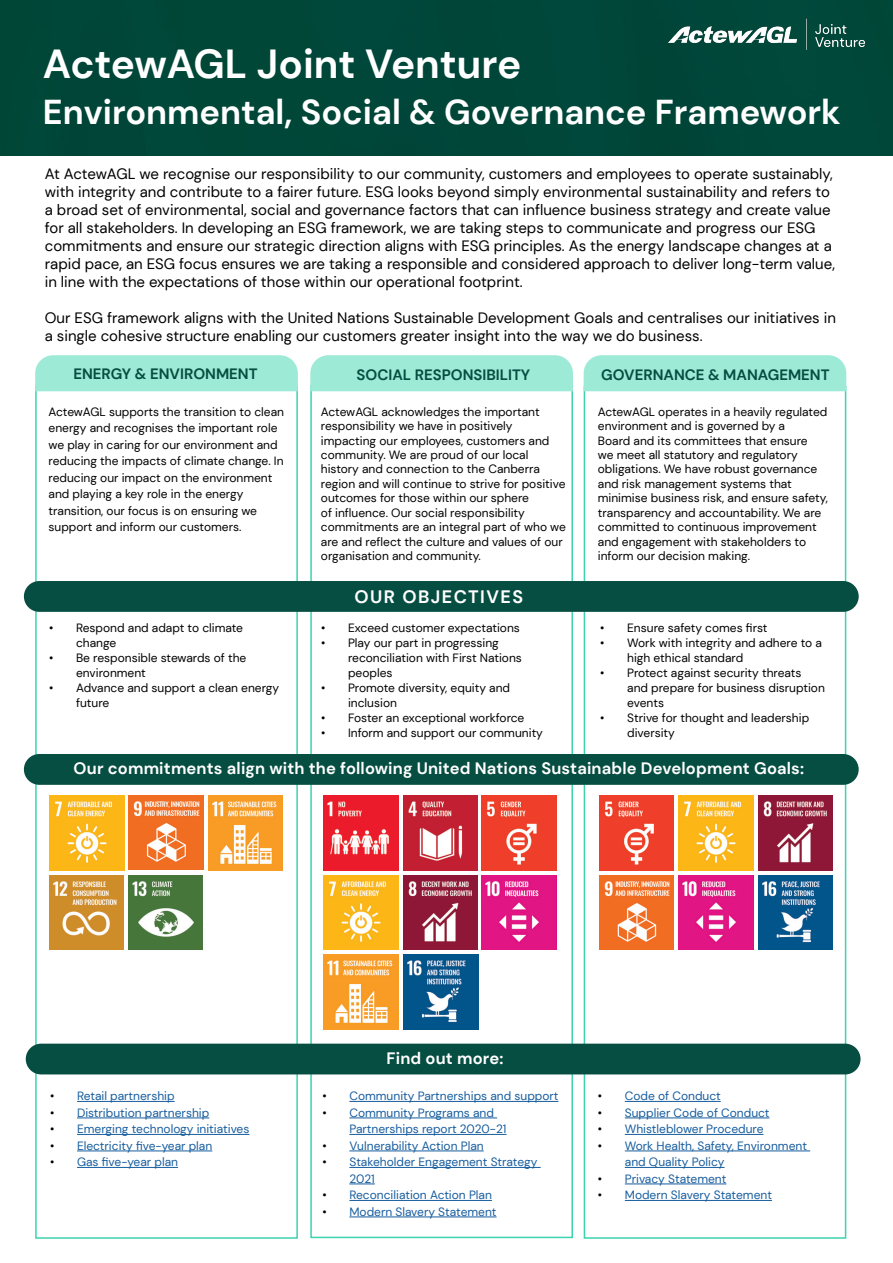
<style>
.page{position:relative;width:893px;height:1263px;background:#fff}
.page>*{position:absolute;margin:0;border:0;box-sizing:border-box;transform-origin:0 0}
.t1{font:700 40.5px "DM Sans";color:#fff}
.t2{font:700 34.5px "DM Sans";color:#fff}
.Objectives{font:700 18px "DM Sans";letter-spacing:.08em;color:#fff}
.Objectives-2{font:700 16.5px "DM Sans";letter-spacing:.01em;color:#fff}
.Objective_descriptor{font:15px/18px "DM Sans";color:#000}
.Objectives-3{font:700 15px "DM Sans";color:#064d42}
.Objective_descriptor-2{font:12px/14.4px "DM Sans";color:#000}
.t3{font:12px/16.5px "DM Sans";color:#175d9e}
.s1{color:#000}
</style>
<div class="page">
<div style="left:310px;top:385px;width:263px;height:853px;border:2px solid #3bd4ae"></div>
<div style="left:35px;top:386px;width:263px;height:853px;border:2px solid #3bd4ae"></div>
<div style="left:584px;top:386px;width:262px;height:853px;border:2px solid #3bd4ae"></div>
<div style="left:0;top:0;width:893px;height:155px;background:#004739"></div>
<div style="left:584px;top:355px;width:262px;height:36px;background:#9dead6"></div>
<div style="left:26px;top:1044px;width:834px;height:30px;background:#064d42;border-radius:15px"></div>
<hr style="left:77px;top:1101px;width:98px;height:1px;background:#175d9e">
<hr style="left:77px;top:1117px;width:132px;height:1px;background:#175d9e">
<hr style="left:77px;top:1134px;width:172px;height:1px;background:#175d9e">
<hr style="left:77px;top:1150px;width:135px;height:1px;background:#175d9e">
<hr style="left:77px;top:1167px;width:101px;height:1px;background:#175d9e">
<hr style="left:349px;top:1101px;width:209px;height:1px;background:#175d9e">
<hr style="left:349px;top:1117px;width:148px;height:1px;background:#175d9e">
<hr style="left:349px;top:1134px;width:157px;height:1px;background:#175d9e">
<hr style="left:349px;top:1150px;width:135px;height:1px;background:#175d9e">
<hr style="left:349px;top:1167px;width:192px;height:1px;background:#175d9e">
<svg style="left:349px;top:1183px;width:26px;height:1px"></svg>
<hr style="left:349px;top:1200px;width:143px;height:1px;background:#175d9e">
<hr style="left:349px;top:1216px;width:148px;height:1px;background:#175d9e">
<hr style="left:625px;top:1101px;width:96px;height:1px;background:#175d9e">
<hr style="left:625px;top:1117px;width:144px;height:1px;background:#175d9e">
<hr style="left:625px;top:1134px;width:138px;height:1px;background:#175d9e">
<hr style="left:625px;top:1150px;width:185px;height:1px;background:#175d9e">
<hr style="left:625px;top:1167px;width:99px;height:1px;background:#175d9e">
<hr style="left:625px;top:1183px;width:101px;height:1px;background:#175d9e">
<hr style="left:625px;top:1200px;width:147px;height:1px;background:#175d9e">
<img style="left:324px;top:796px;width:75px;height:74px">
<div style="left:24px;top:754px;width:835px;height:31px;background:#064d42;border-radius:15px"></div>
<img style="left:403px;top:796px;width:75px;height:74px">
<img style="left:482px;top:796px;width:74px;height:74px">
<img style="left:324px;top:875px;width:75px;height:75px">
<img style="left:403px;top:875px;width:74px;height:74px">
<img style="left:482px;top:875px;width:75px;height:75px">
<img style="left:324px;top:954px;width:75px;height:75px">
<img style="left:403px;top:954px;width:75px;height:75px">
<img style="left:599px;top:796px;width:75px;height:74px">
<img style="left:679px;top:795px;width:74px;height:75px">
<img style="left:758px;top:796px;width:75px;height:74px">
<img style="left:599px;top:875px;width:75px;height:74px">
<img style="left:679px;top:875px;width:74px;height:75px">
<img style="left:758px;top:875px;width:75px;height:75px">
<img style="left:49px;top:795px;width:75px;height:75px">
<img style="left:129px;top:795px;width:74px;height:75px">
<img style="left:208px;top:795px;width:75px;height:75px">
<img style="left:49px;top:875px;width:74px;height:74px">
<img style="left:129px;top:876px;width:73px;height:73px">
<div style="left:24px;top:581px;width:835px;height:31px;background:#064d42;border-radius:15px"></div>
<div style="left:310px;top:355px;width:263px;height:36px;background:#9dead6"></div>
<div style="left:35px;top:355px;width:263px;height:36px;background:#9dead6"></div>
<img style="left:663px;top:4px;width:224px;height:60px">
<p class="t1" style="left:43px;top:39px;width:480px">ActewAGL Joint Venture</p>
<p class="t2" style="left:43px;top:91px;width:799px">Environmental, Social &amp; Governance Framework</p>
<p class="Objective_descriptor" style="left:45px;top:164px;width:792px">At ActewAGL we recognise our responsibility to our community, customers and employees to operate sustainably, with integrity and contribute to a fairer future. ESG looks beyond simply environmental sustainability and refers to a broad set of environmental, social and governance factors that can influence business strategy and create value for all stakeholders. In developing an ESG framework, we are taking steps to communicate and progress our ESG commitments and ensure our strategic direction aligns with ESG principles. As the energy landscape changes at a rapid pace, an ESG focus ensures we are taking a responsible and considered approach to deliver long-term value, in line with the expectations of those within our operational footprint.</p>
<p class="Objective_descriptor" style="left:45px;top:308px;width:793px">Our ESG framework aligns with the United Nations Sustainable Development Goals and centralises our initiatives in a single cohesive structure enabling our customers greater insight into the way we do business.</p>
<p class="Objectives-3" style="left:601px;top:365px;width:230px">GOVERNANCE &amp; MANAGEMENT</p>
<p class="Objective_descriptor-2" style="left:321px;top:404px;width:247px">ActewAGL acknowledges the important responsibility we have in positively impacting our employees, customers and community. We are proud of our local history and connection to the Canberra region and will continue to strive for positive outcomes for those within our sphere<br>of influence. Our social responsibility commitments are an integral part of who we are and reflect the culture and values of our organisation and community.</p>
<p class="Objective_descriptor-2" style="left:598px;top:404px;width:232px">ActewAGL operates in a heavily regulated environment and is governed by a<br>Board and its committees that ensure<br>we meet all statutory and regulatory obligations. We have robust governance and risk management systems that minimise business risk, and ensure safety, transparency and accountability. We are committed to continuous improvement and engagement with stakeholders to inform our decision making.</p>
<p class="Objectives-3" style="left:73px;top:364px;width:186px">ENERGY &amp; ENVIRONMENT</p>
<p class="Objectives-3" style="left:357px;top:365px;width:175px">SOCIAL RESPONSIBILITY</p>
<p class="Objective_descriptor-2" style="left:49px;top:403px;width:237px;line-height:16.5px">ActewAGL supports the transition to clean energy and recognises the important role we play in caring for our environment and reducing the impacts of climate change. In reducing our impact on the environment and playing a key role in the energy transition, our focus is on ensuring we support and inform our customers.</p>
<p class="Objective_descriptor-2" style="left:76px;top:620px;width:169px;line-height:15px;text-indent:-27px">• Respond and adapt to climate change</p>
<p class="Objective_descriptor-2" style="left:76px;top:650px;width:172px;line-height:15px;text-indent:-27px">• Be responsible stewards of the environment</p>
<p class="Objective_descriptor-2" style="left:76px;top:680px;width:205px;line-height:15px;text-indent:-27px">• Advance and support a clean energy future</p>
<p class="Objectives" style="left:355px;top:585px;width:170px">OUR OBJECTIVES</p>
<p class="Objective_descriptor-2" style="left:321px;top:621px;width:200px">• Exceed customer expectations</p>
<p class="Objective_descriptor-2" style="left:348px;top:635px;width:175px;line-height:15px;text-indent:-27px">• Play our part in progressing reconciliation with First Nations peoples</p>
<p class="Objective_descriptor-2" style="left:348px;top:680px;width:164px;line-height:15px;text-indent:-27px">• Promote diversity, equity and inclusion</p>
<p class="Objective_descriptor-2" style="left:321px;top:711px;width:205px">• Foster an exceptional workforce</p>
<p class="Objective_descriptor-2" style="left:321px;top:726px;width:223px">• Inform and support our community</p>
<p class="Objective_descriptor-2" style="left:600px;top:621px;width:169px">• Ensure safety comes first</p>
<p class="Objective_descriptor-2" style="left:627px;top:635px;width:196px;line-height:15px;text-indent:-27px">• Work with integrity and adhere to a high ethical standard</p>
<p class="Objective_descriptor-2" style="left:627px;top:665px;width:199px;line-height:15px;text-indent:-27px">• Protect against security threats and prepare for business disruption events</p>
<p class="Objective_descriptor-2" style="left:627px;top:710px;width:183px;line-height:15px;text-indent:-27px">• Strive for thought and leadership diversity</p>
<p class="Objectives-2" style="left:74px;top:758px;width:732px">Our commitments align with the following United Nations Sustainable Development Goals:</p>
<p class="t3" style="left:50px;top:1088px;width:126px"><span class="s1">•</span> Retail partnership</p>
<p class="t3" style="left:50px;top:1104px;width:161px"><span class="s1">•</span> Distribution partnership</p>
<p class="t3" style="left:50px;top:1121px;width:201px"><span class="s1">•</span> Emerging technology initiatives</p>
<p class="t3" style="left:50px;top:1137px;width:164px"><span class="s1">•</span> Electricity five-year plan</p>
<p class="t3" style="left:50px;top:1154px;width:130px"><span class="s1">•</span> Gas five-year plan</p>
<p class="Objectives-2" style="left:386px;top:1048px;width:118px">Find out more:</p>
<p class="t3" style="left:322px;top:1088px;width:238px"><span class="s1">•</span> Community Partnerships and support</p>
<p class="t3" style="left:349px;top:1104px;width:159px;text-indent:-27px"><span class="s1">•</span> Community Programs and<br>Partnerships report 2020-21</p>
<p class="t3" style="left:322px;top:1137px;width:163px"><span class="s1">•</span> Vulnerability Action Plan</p>
<p class="t3" style="left:349px;top:1154px;width:190px;text-indent:-27px"><span class="s1">•</span> Stakeholder Engagement Strategy<br>2021</p>
<p class="t3" style="left:322px;top:1187px;width:171px"><span class="s1">•</span> Reconciliation Action Plan</p>
<p class="t3" style="left:322px;top:1203px;width:176px"><span class="s1">•</span> Modern Slavery Statement</p>
<p class="t3" style="left:598px;top:1088px;width:124px"><span class="s1">•</span> Code of Conduct</p>
<p class="t3" style="left:598px;top:1104px;width:173px"><span class="s1">•</span> Supplier Code of Conduct</p>
<p class="t3" style="left:598px;top:1121px;width:167px"><span class="s1">•</span> Whistleblower Procedure</p>
<p class="t3" style="left:625px;top:1137px;width:184px;text-indent:-27px"><span class="s1">•</span> Work Health, Safety, Environment and Quality Policy</p>
<p class="t3" style="left:598px;top:1170px;width:130px"><span class="s1">•</span> Privacy Statement</p>
<p class="t3" style="left:598px;top:1187px;width:176px"><span class="s1">•</span> Modern Slavery Statement</p>
</div>
